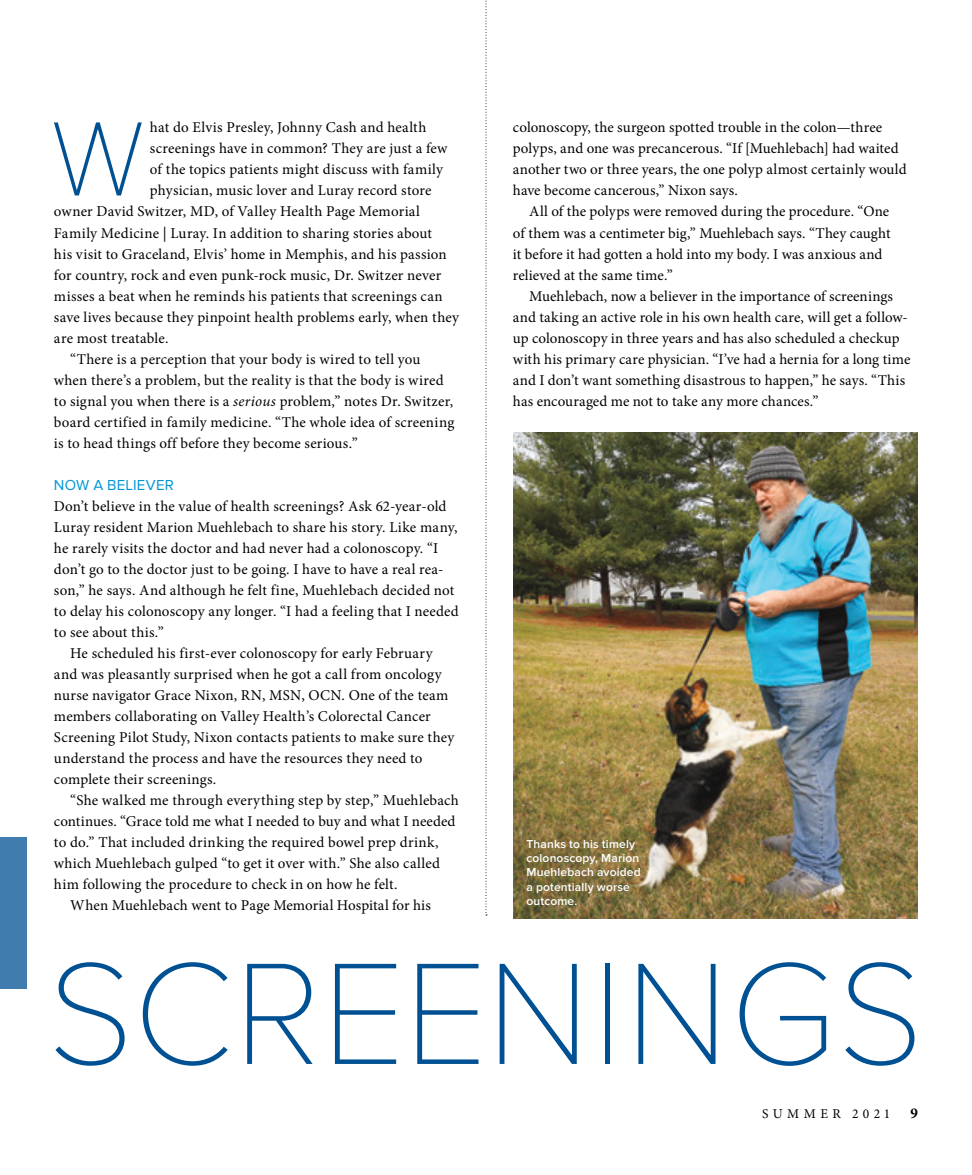
<style>
.page{position:relative;width:972px;height:1175px;background:#fff}
.page>*{position:absolute;margin:0;border:0;box-sizing:border-box;transform-origin:0 0}
.t1{font:100 150px "Proxima Nova T";letter-spacing:.005em;color:#005193}
.t2{font:100 109.5px "Proxima Nova T";color:#005193}
.t3{font:15px "Minion Pro";letter-spacing:.01em;color:#000}
.t4{font:15px "Proxima Nova";letter-spacing:.015em;color:#0096d5}
.t5{font:700 15px "Minion Pro";color:#000}
.t6{font:13.5px "Minion Pro";letter-spacing:.325em;color:#000}
.t7{font:600 12px/14.2px "Proxima Nova";letter-spacing:.015em;color:#fff}
.s1{font-style:italic}
</style>
<div class="page">
<img style="left:513px;top:432px;width:405px;height:486px">
<div style="left:0;top:837px;width:27px;height:152px;background:#407cae"></div>
<svg style="left:486px;top:0;width:1px;height:915px"></svg>
<p class="t2" style="left:51px;top:96px;width:95px">W</p>
<p class="t3" style="left:150px;top:118px;width:278px">hat do Elvis Presley, Johnny Cash and health</p>
<p class="t3" style="left:150px;top:139px;width:299px">screenings have in common? They are just a few</p>
<p class="t3" style="left:150px;top:160px;width:295px">of the topics patients might discuss with family</p>
<p class="t3" style="left:150px;top:181px;width:283px">physician, music lover and Luray record store</p>
<p class="t3" style="left:54px;top:202px;width:367px">owner David Switzer, MD, of Valley Health Page Memorial</p>
<p class="t3" style="left:54px;top:223px;width:380px">Family Medicine | Luray. In addition to sharing stories about</p>
<p class="t3" style="left:54px;top:244px;width:394px">his visit to Graceland, Elvis’ home in Memphis, and his passion</p>
<p class="t3" style="left:54px;top:265px;width:389px">for country, rock and even punk-rock music, Dr. Switzer never</p>
<p class="t3" style="left:54px;top:286px;width:390px">misses a beat when he reminds his patients that screenings can</p>
<p class="t3" style="left:54px;top:307px;width:407px">save lives because they pinpoint health problems early, when they</p>
<p class="t3" style="left:54px;top:328px;width:116px">are most treatable.</p>
<p class="t3" style="left:70px;top:349px;width:352px">“There is a perception that your body is wired to tell you</p>
<p class="t3" style="left:54px;top:370px;width:391px">when there’s a problem, but the reality is that the body is wired</p>
<p class="t3" style="left:54px;top:391px;width:401px">to signal you when there is a <span class="s1">serious</span> problem,” notes Dr. Switzer,</p>
<p class="t3" style="left:54px;top:412px;width:402px">board certified in family medicine. “The whole idea of screening</p>
<p class="t3" style="left:54px;top:433px;width:305px">is to head things off before they become serious.”</p>
<p class="t4" style="left:54px;top:476px;width:121px">NOW A BELIEVER</p>
<p class="t3" style="left:54px;top:496px;width:394px">Don’t believe in the value of health screenings? Ask 62-year-old</p>
<p class="t3" style="left:54px;top:517px;width:405px">Luray resident Marion Muehlebach to share his story. Like many,</p>
<p class="t3" style="left:54px;top:538px;width:386px">he rarely visits the doctor and had never had a colonoscopy. “I</p>
<p class="t3" style="left:54px;top:559px;width:391px">don’t go to the doctor just to be going. I have to have a real rea-</p>
<p class="t3" style="left:54px;top:580px;width:402px">son,” he says. And although he felt fine, Muehlebach decided not</p>
<p class="t3" style="left:54px;top:601px;width:406px">to delay his colonoscopy any longer. “I had a feeling that I needed</p>
<p class="t3" style="left:54px;top:622px;width:111px">to see about this.”</p>
<p class="t3" style="left:70px;top:643px;width:364px">He scheduled his first-ever colonoscopy for early February</p>
<p class="t3" style="left:54px;top:664px;width:389px">and was pleasantly surprised when he got a call from oncology</p>
<p class="t3" style="left:54px;top:685px;width:396px">nurse navigator Grace Nixon, RN, MSN, OCN. One of the team</p>
<p class="t3" style="left:54px;top:706px;width:378px">members collaborating on Valley Health’s Colorectal Cancer</p>
<p class="t3" style="left:54px;top:727px;width:402px">Screening Pilot Study, Nixon contacts patients to make sure they</p>
<p class="t3" style="left:54px;top:748px;width:370px">understand the process and have the resources they need to</p>
<p class="t3" style="left:54px;top:769px;width:164px">complete their screenings.</p>
<p class="t3" style="left:70px;top:790px;width:390px">“She walked me through everything step by step,” Muehlebach</p>
<p class="t3" style="left:54px;top:811px;width:403px">continues. “Grace told me what I needed to buy and what I needed</p>
<p class="t3" style="left:54px;top:832px;width:386px">to do.” That included drinking the required bowel prep drink,</p>
<p class="t3" style="left:54px;top:853px;width:388px">which Muehlebach gulped “to get it over with.” She also called</p>
<p class="t3" style="left:54px;top:874px;width:345px">him following the procedure to check in on how he felt.</p>
<p class="t3" style="left:70px;top:895px;width:362px">When Muehlebach went to Page Memorial Hospital for his</p>
<p class="t3" style="left:513px;top:118px;width:371px">colonoscopy, the surgeon spotted trouble in the colon—three</p>
<p class="t3" style="left:513px;top:139px;width:387px">polyps, and one was precancerous. “If [Muehlebach] had waited</p>
<p class="t3" style="left:513px;top:160px;width:395px">another two or three years, the one polyp almost certainly would</p>
<p class="t3" style="left:513px;top:181px;width:226px">have become cancerous,” Nixon says.</p>
<p class="t3" style="left:529px;top:202px;width:361px">All of the polyps were removed during the procedure. “One</p>
<p class="t3" style="left:513px;top:223px;width:379px">of them was a centimeter big,” Muehlebach says. “They caught</p>
<p class="t3" style="left:513px;top:244px;width:371px">it before it had gotten a hold into my body. I was anxious and</p>
<p class="t3" style="left:513px;top:265px;width:161px">relieved at the same time.”</p>
<p class="t3" style="left:529px;top:286px;width:365px">Muehlebach, now a believer in the importance of screenings</p>
<p class="t3" style="left:513px;top:307px;width:396px">and taking an active role in his own health care, will get a follow-</p>
<p class="t3" style="left:513px;top:328px;width:388px">up colonoscopy in three years and has also scheduled a checkup</p>
<p class="t3" style="left:513px;top:349px;width:399px">with his primary care physician. “I’ve had a hernia for a long time</p>
<p class="t3" style="left:513px;top:370px;width:394px">and I don’t want something disastrous to happen,” he says. “This</p>
<p class="t3" style="left:513px;top:391px;width:307px">has encouraged me not to take any more chances.”</p>
<p class="t7" style="left:526px;top:837px;width:116px">Thanks to his timely colonoscopy, Marion<br>Muehlebach avoided a potentially worse outcome.</p>
<p class="t1" style="left:48px;top:928px;width:878px">SCREENINGS</p>
<p class="t6" style="left:762px;top:1105px;width:130px">SUMMER 2021</p>
<p class="t5" style="left:910px;top:1104px;width:9px">9</p>
</div>
